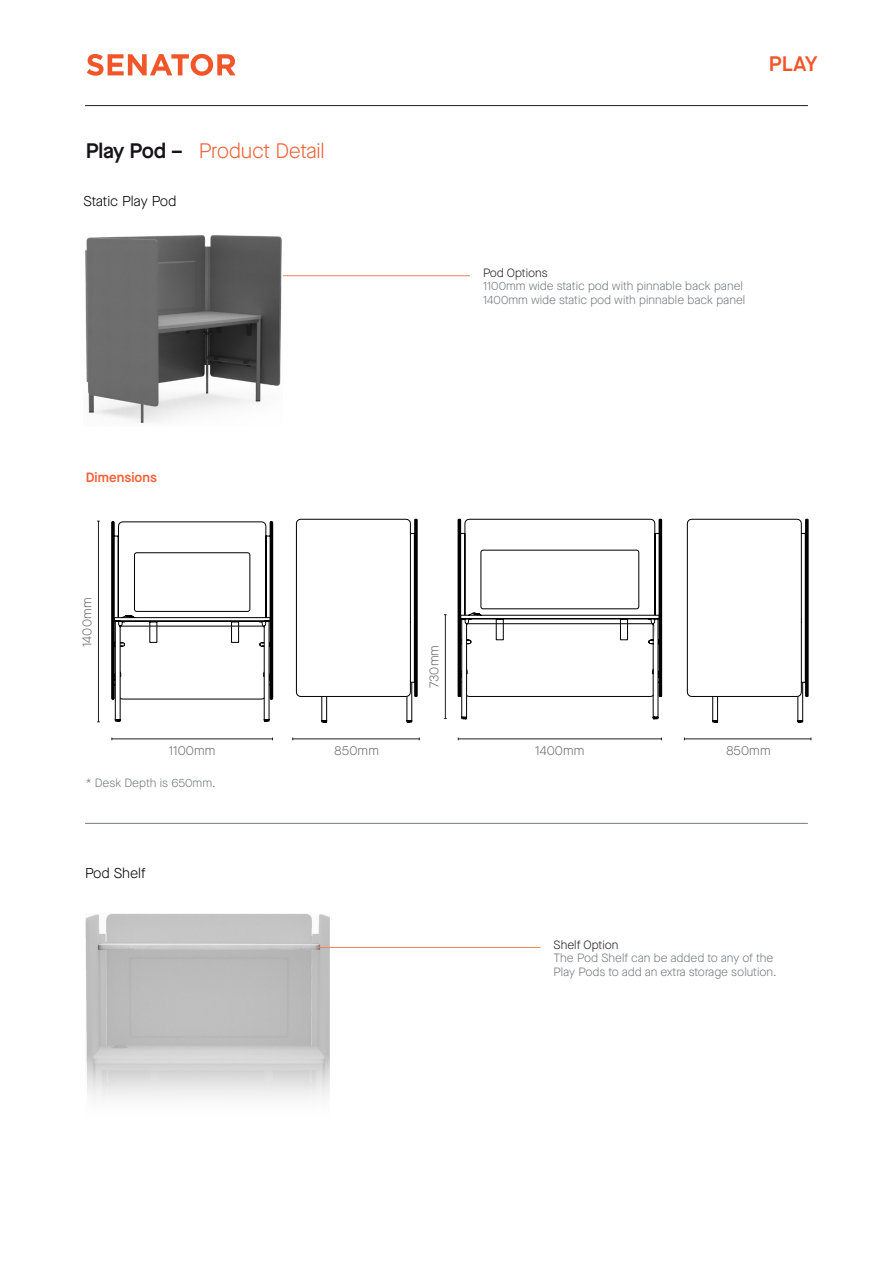
<style>
.page{position:relative;width:893px;height:1263px;background:#fff}
.page>*{position:absolute;margin:0;border:0;box-sizing:border-box;transform-origin:0 0}
.t1{font:300 21px "Maison Neue";letter-spacing:-.01em;color:#f16237}
.t2{font:600 21px "Maison Neue";color:#f1562a}
.TEXT{font:300 14.25px "Maison Neue";letter-spacing:-.005em;color:#000001}
.TEXT-2{font:600 13.5px "Maison Neue";letter-spacing:.005em;color:#f16237}
.t3{font:300 13.05px "Maison Neue";letter-spacing:.015em;color:#6c6d70}
.Text_P{font:300 12px/13.5px "Maison Neue";color:#75797e}
.Text_P-2{font:300 12px "Maison Neue";color:#231f20}
.s1{font-weight:600;color:#171419}
</style>
<div class="page">
<hr style="left:85px;top:105px;width:723px;height:1px;background:#231f20">
<svg style="left:87px;top:54px;width:149px;height:22px"></svg>
<hr style="left:112px;top:738px;width:160px;height:1px;background:#231f20">
<hr style="left:293px;top:738px;width:126px;height:1px;background:#231f20">
<hr style="left:458px;top:738px;width:203px;height:1px;background:#231f20">
<hr style="left:684px;top:738px;width:127px;height:1px;background:#231f20">
<hr style="left:98px;top:521px;width:1px;height:201px;background:#231f20">
<hr style="left:247px;top:275px;width:223px;height:1px;background:#f58258">
<svg style="left:111px;top:522px;width:162px;height:199px"></svg>
<svg style="left:296px;top:519px;width:121px;height:203px"></svg>
<svg style="left:687px;top:519px;width:121px;height:203px"></svg>
<img style="left:85px;top:235px;width:198px;height:188px">
<svg style="left:458px;top:519px;width:204px;height:200px"></svg>
<img style="left:85px;top:914px;width:244px;height:184px">
<hr style="left:317px;top:947px;width:223px;height:1px;background:#f58258">
<hr style="left:85px;top:823px;width:723px;height:1px;background:#75797e">
<hr style="left:445px;top:615px;width:1px;height:103px;background:#231f20">
<p class="t1" style="left:86px;top:137px;width:241px"><span class="s1">Play Pod –</span> Product Detail</p>
<p class="TEXT" style="left:83px;top:192px;width:95px">Static Play Pod</p>
<p class="TEXT-2" style="left:86px;top:468px;width:73px">Dimensions</p>
<p class="t3" style="left:79px;top:647px;width:51px;rotate:-90deg">1400mm</p>
<h1 class="t2" style="left:769px;top:49px;width:50px">PLAY</h1>
<p class="Text_P-2" style="left:483px;top:265px;width:66px">Pod Options</p>
<p class="Text_P" style="left:483px;top:279px;width:261px">1100mm wide static pod with pinnable back panel</p>
<p class="Text_P" style="left:483px;top:293px;width:264px">1400mm wide static pod with pinnable back panel</p>
<p class="t3" style="left:425px;top:688px;width:45px;rotate:-90deg">730mm</p>
<p class="t3" style="left:169px;top:742px;width:48px">1100mm</p>
<p class="t3" style="left:335px;top:742px;width:46px">850mm</p>
<p class="t3" style="left:535px;top:742px;width:51px">1400mm</p>
<p class="t3" style="left:726px;top:742px;width:46px">850mm</p>
<p class="Text_P" style="left:86px;top:776px;width:131px">* Desk Depth is 650mm.</p>
<p class="TEXT" style="left:85px;top:863px;width:62px">Pod Shelf</p>
<p class="Text_P-2" style="left:554px;top:937px;width:66px">Shelf Option</p>
<p class="Text_P" style="left:554px;top:951px;width:225px">The Pod Shelf can be added to any of the<br>Play Pods to add an extra storage solution.</p>
</div>
